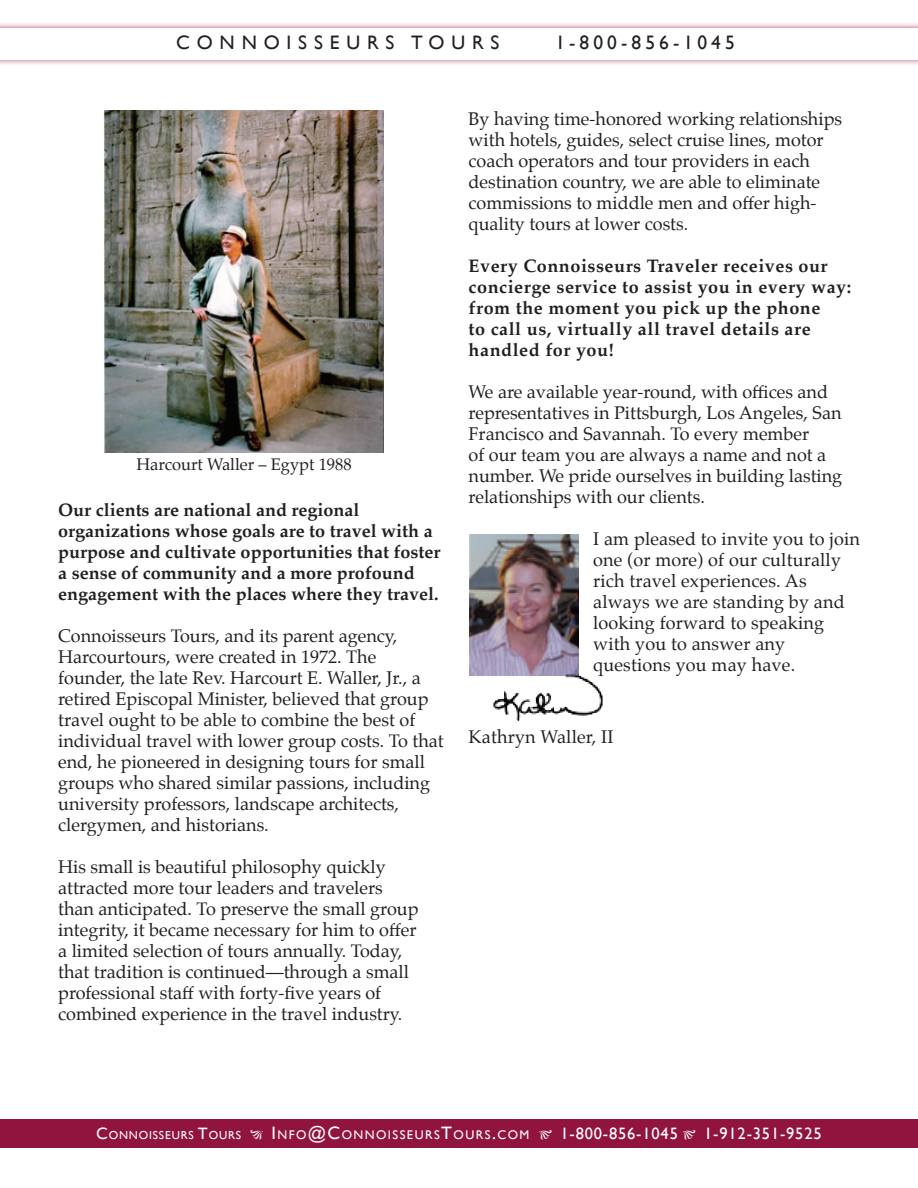
<style>
.page{position:relative;width:918px;height:1188px;background:#fff}
.page>*{position:absolute;margin:0;border:0;box-sizing:border-box;transform-origin:0 0}
.t1{font:19.5px "Gill Sans";letter-spacing:.21em;color:#231f20}
.t2{font:18px/21px "Palatino";color:#231f20}
.t3{font:700 18px/21px "Palatino";color:#231f20}
.t4{font:700 18px/21px "Palatino";letter-spacing:.03em;color:#231f20}
.t5{font:16.5px "Gill Sans";letter-spacing:.05em;color:#fff}
.t6{font:16.5px "Palatino";color:#231f20}
.t7{font:12.6px "Gill Sans";letter-spacing:.115em;color:#fff}
.t8{font:11.55px "Gill Sans";letter-spacing:.07em;color:#fff}
.s1{font-size:16.5px}
.s2{font-size:18px}
</style>
<div class="page">
<div style="left:0;top:1120px;width:918px;height:28px;background:#91143e"></div>
<div style="left:0;top:21px;width:918px;height:45px;background:#91143e;opacity:.75"></div>
<div style="left:0;top:28px;width:918px;height:31px;background:#fff"></div>
<img style="left:470px;top:535px;width:109px;height:141px">
<img style="left:104px;top:111px;width:280px;height:342px">
<img style="left:488px;top:673px;width:115px;height:48px">
<p class="t1" style="left:176px;top:31px;width:40px">C ONNOISSEURS</p>
<p class="t1" style="left:411px;top:31px;width:36px">T OURS</p>
<p class="t1" style="left:555px;top:31px;width:181px">1-800-856-1045</p>
<p class="t6" style="left:137px;top:450px;width:217px">Harcourt Waller – Egypt 1988</p>
<p class="t3" style="left:58px;top:499px;width:384px">Our clients are national and regional organizations whose goals are to travel with a purpose and cultivate opportunities that foster a sense of community and a more profound engagement with the places where they travel.</p>
<p class="t2" style="left:58px;top:625px;width:387px">Connoisseurs Tours, and its parent agency, Harcourtours, were created in 1972. The founder, the late Rev. Harcourt E. Waller, Jr., a retired Episcopal Minister, believed that group travel ought to be able to combine the best of individual travel with lower group costs. To that end, he pioneered in designing tours for small groups who shared similar passions, including university professors, landscape architects, clergymen, and historians.</p>
<p class="t2" style="left:58px;top:856px;width:362px">His small is beautiful philosophy quickly attracted more tour leaders and travelers than anticipated. To preserve the small group integrity, it became necessary for him to offer a limited selection of tours annually. Today, that tradition is continued—through a small professional staff with forty-five years of combined experience in the travel industry.</p>
<p class="t2" style="left:469px;top:108px;width:375px">By having time-honored working relationships with hotels, guides, select cruise lines, motor coach operators and tour providers in each destination country, we are able to eliminate commissions to middle men and offer high&shy;quality tours at lower costs.</p>
<p class="t4" style="left:469px;top:255px;width:384px">Every Connoisseurs Traveler receives our concierge service to assist you in every way: from the moment you pick up the phone<br>to call us, virtually all travel details are handled for you!</p>
<p class="t2" style="left:469px;top:381px;width:375px">We are available year-round, with offices and representatives in Pittsburgh, Los Angeles, San Francisco and Savannah. To every member<br>of our team you are always a name and not a number. We pride ourselves in building lasting relationships with our clients.</p>
<p class="t2" style="left:593px;top:528px;width:268px">I am pleased to invite you to join one (or more) of our culturally rich travel experiences. As always we are standing by and looking forward to speaking with you to answer any questions you may have.</p>
<p class="t2" style="left:469px;top:726px;width:146px">Kathryn Waller, II</p>
<p class="t8" style="left:96px;top:1128px;width:146px"><span class="s1">C</span>ONNOISSEURS <span class="s1">T</span>OURS</p>
<p class="t7" style="left:272px;top:1127px;width:259px"><span class="s2">I</span> NFO<span class="s2">@C</span>ONNOISSEURS<span class="s2">T</span>OURS<span class="s2">.</span>COM</p>
<p class="t5" style="left:560px;top:1124px;width:119px">1-800-856-1045</p>
<p class="t5" style="left:704px;top:1124px;width:119px">1-912-351-9525</p>
</div>
